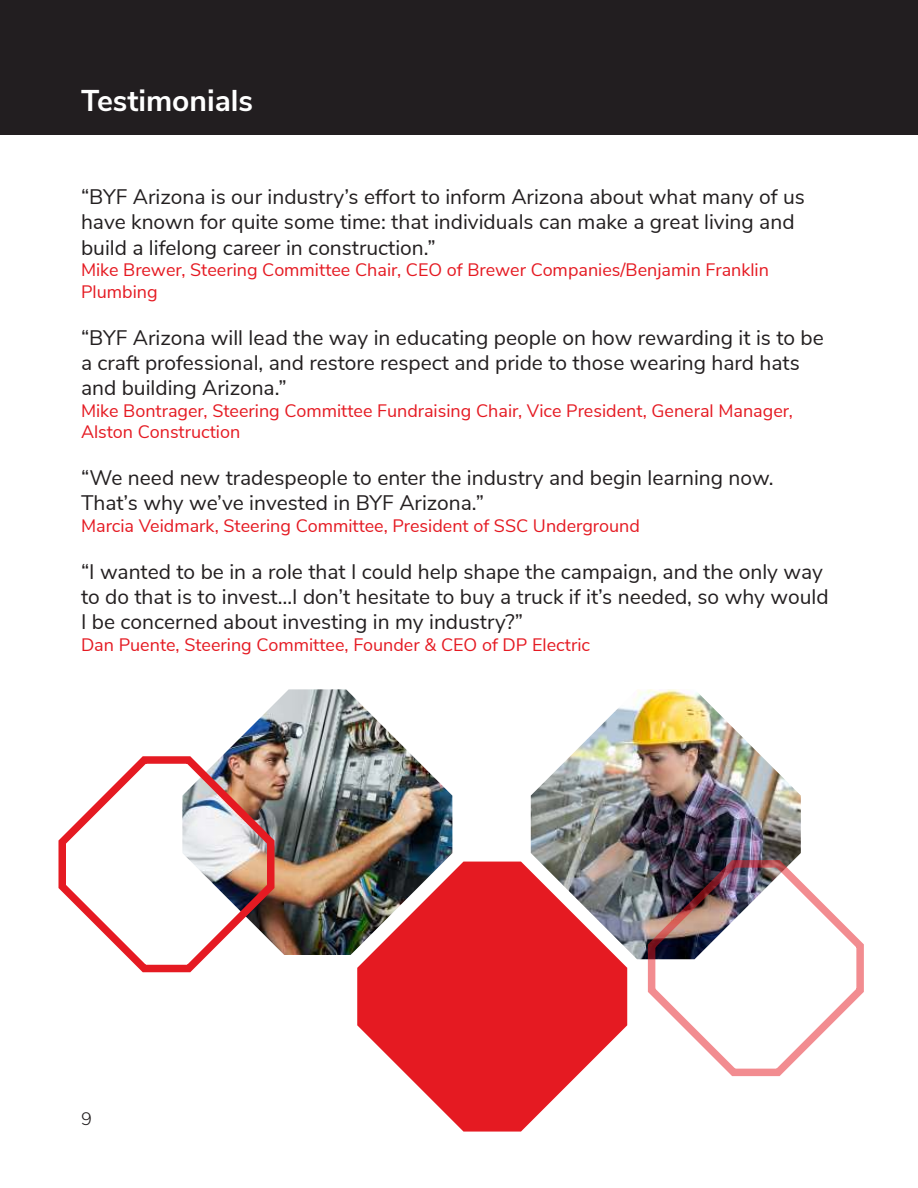
<style>
.page{position:relative;width:918px;height:1188px;background:#fff}
.page>*{position:absolute;margin:0;border:0;box-sizing:border-box;transform-origin:0 0}
.t1{font:700 30px "Nunito Sans";color:#fff}
.t2{font:21px/25.2px "Nunito Sans";color:#231f20}
.t3{font:18px/21.6px "Nunito Sans";color:#e51a22}
.t4{font:300 18px "Nunito Sans";color:#231f20}
</style>
<div class="page">
<div style="left:0;top:0;width:918px;height:135px;background:#221e20"></div>
<svg style="left:357px;top:862px;width:270px;height:270px;fill:#e51a22"></svg>
<img style="left:225px;top:689px;width:227px;height:266px">
<img style="left:531px;top:689px;width:270px;height:270px">
<svg style="left:58px;top:753px;width:220px;height:220px"></svg>
<svg style="left:646px;top:859px;width:218px;height:218px"></svg>
<h1 class="t1" style="left:81px;top:87px;width:174px">Testimonials</h1>
<p class="t2" style="left:81px;top:185px;width:726px">“BYF Arizona is our industry’s effort to inform Arizona about what many of us have known for quite some time: that individuals can make a great living and build a lifelong career in construction.”</p>
<p class="t3" style="left:81px;top:260px;width:690px">Mike Brewer, Steering Committee Chair, CEO of Brewer Companies/Benjamin Franklin<br>Plumbing</p>
<p class="t2" style="left:81px;top:325px;width:744px">“BYF Arizona will lead the way in educating people on how rewarding it is to be a craft professional, and restore respect and pride to those wearing hard hats and building Arizona.”</p>
<p class="t3" style="left:81px;top:400px;width:713px">Mike Bontrager, Steering Committee Fundraising Chair, Vice President, General Manager,<br>Alston Construction</p>
<p class="t2" style="left:81px;top:466px;width:694px">“We need new tradespeople to enter the industry and begin learning now.<br>That’s why we’ve invested in BYF Arizona.”</p>
<p class="t3" style="left:81px;top:515px;width:560px">Marcia Veidmark, Steering Committee, President of SSC Underground</p>
<p class="t2" style="left:81px;top:559px;width:749px">“I wanted to be in a role that I could help shape the campaign, and the only way to do that is to invest…I don’t hesitate to buy a truck if it’s needed, so why would<br>I be concerned about investing in my industry?”</p>
<p class="t3" style="left:81px;top:634px;width:511px">Dan Puente, Steering Committee, Founder &amp; CEO of DP Electric</p>
<p class="t4" style="left:81px;top:1112px;width:12px">9</p>
</div>
